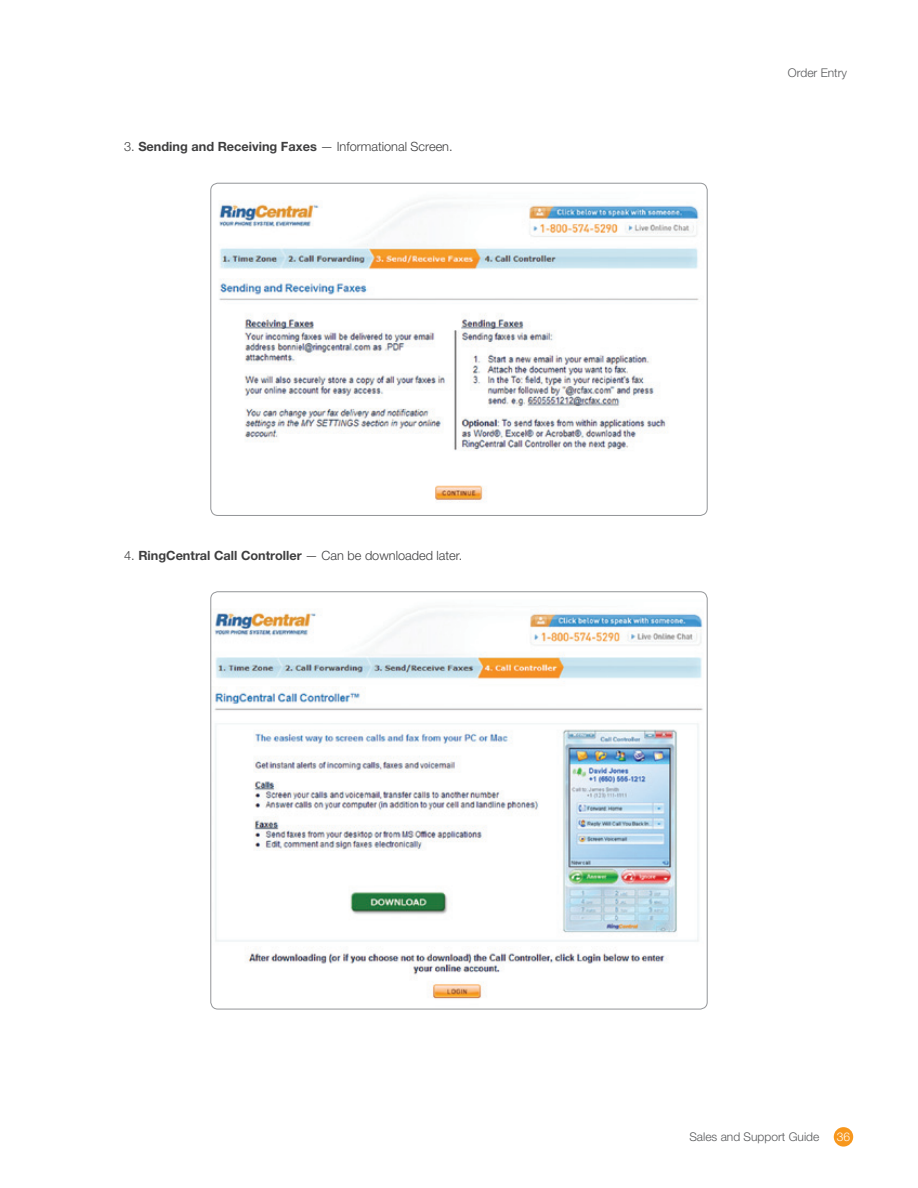
<style>
.page{position:relative;width:918px;height:1188px;background:#fff}
.page>*{position:absolute;margin:0;border:0;box-sizing:border-box;transform-origin:0 0}
.Body{font:700 12.75px "Helvetica Neue";color:#3e3e3f}
.Page_title{font:300 12px "Helvetica Neue";color:#57585a}
.t1{font:300 12px "Helvetica Neue";color:#fff}
.s1{font-weight:300}
</style>
<div class="page">
<div style="left:834px;top:1127px;width:19px;height:20px;background:#f7971d;border-radius:50%"></div>
<img style="left:211px;top:183px;width:496px;height:332px">
<img style="left:211px;top:592px;width:496px;height:417px">
<p class="Body" style="left:124px;top:139px;width:330px"><span class="s1">3.</span> Sending and Receiving Faxes <span class="s1">— Informational Screen.</span></p>
<p class="Body" style="left:124px;top:547px;width:340px"><span class="s1">4.</span> RingCentral Call Controller <span class="s1">— Can be downloaded later.</span></p>
<p class="Page_title" style="left:788px;top:65px;width:61px">Order Entry</p>
<p class="Page_title" style="left:689px;top:1130px;width:132px">Sales and Support Guide</p>
<p class="t1" style="left:837px;top:1130px;width:15px">36</p>
</div>
